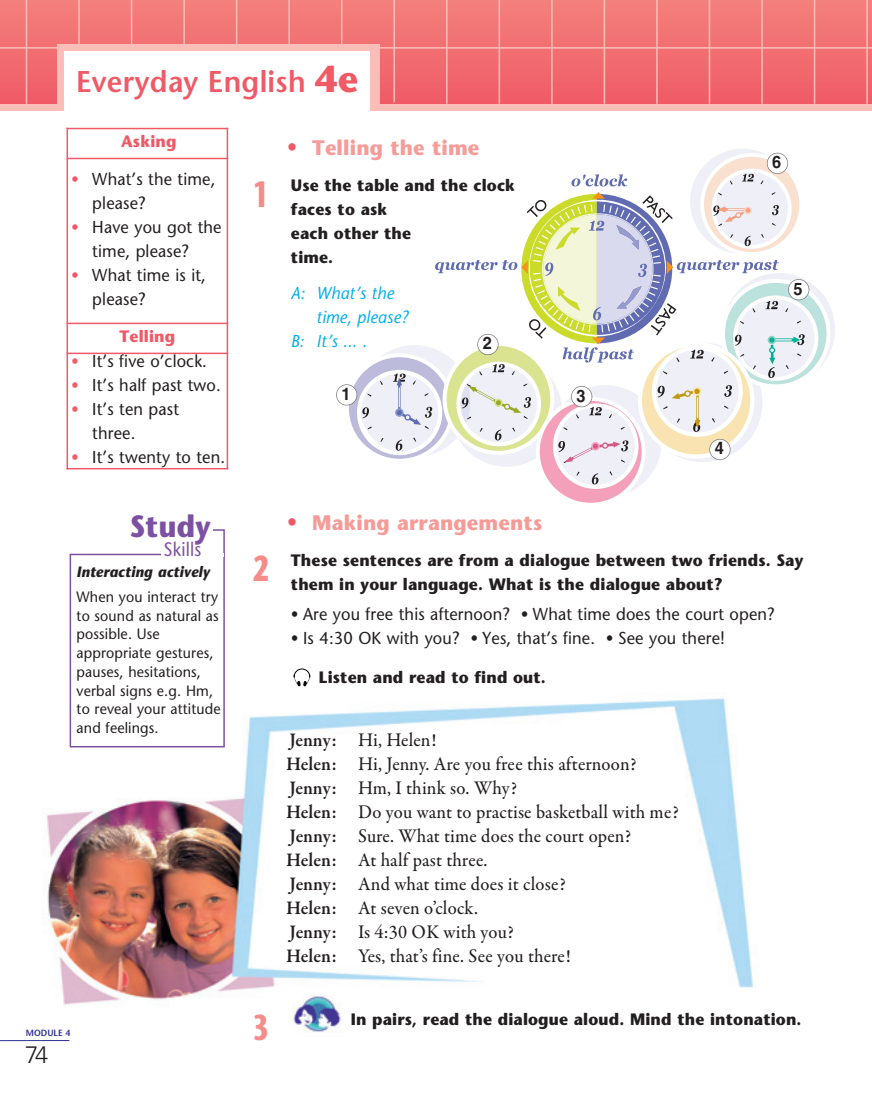
<style>
.page{position:relative;width:872px;height:1106px;background:#fff}
.page>*{position:absolute;margin:0;border:0;box-sizing:border-box;transform-origin:0 0}
.t1{font:700 36px "Stone Sans Std";color:#f48c8a;scale:.7 1}
.t2{font:700 30.75px "Stone Sans Std";letter-spacing:.01em;color:#7c51a1;scale:.9 1}
.t3{font:600 30px "Stone Sans Std";letter-spacing:.01em;color:#f05a67;scale:.95 1}
.t4{font:300 24px "Univers LT Std";color:#231f20}
.t5{font:700 21px "Stone Sans Std";letter-spacing:.01em;color:#f69b97;scale:.95 1}
.t6{font:500 19.5px/24px "Garamond Premr Pro";letter-spacing:.01em;color:#231f20;scale:.95 1}
.t7{font:500 19.5px "Stone Sans Std";letter-spacing:.01em;color:#7c51a1;scale:.9 1}
.t8{font:500 17.25px/24px "Stone Sans Std";letter-spacing:.01em;color:#231f20;scale:.95 1}
.t9{font:italic 500 17.25px "Stone Sans Std";letter-spacing:.01em;color:#00aeef;scale:.95 1}
.t10{font:700 17.25px "Helvetica LT Std";color:#231f20;scale:.95 1}
.t11{font:700 16.5px/24px "Stone Sans Std";letter-spacing:.01em;color:#231f20;scale:.95 1}
.t12{font:700 16.5px "Stone Sans Std";letter-spacing:.01em;color:#f05a67;scale:.95 1}
.t13{font:500 15px/18.8px "Stone Sans Std";letter-spacing:.01em;color:#231f20;scale:.95 1}
.t14{font:italic 700 15px "Stone Sans Std";letter-spacing:.01em;color:#231f20;scale:.95 1}
.t15{font:600 9px "Stone Sans Std";letter-spacing:.01em;color:#2e3092;scale:.95 1}
.s1{font-weight:700;font-size:37.5px}
.s2{font-family:"Helvetica LT Std";font-weight:900;font-size:16.5px;color:#f05a67}
.s3{font-family:"Helvetica LT Std";font-weight:900;font-size:22.5px;color:#f05a67}
.s4{font-family:"Helvetica LT Std";font-weight:900;font-size:16.5px}
.s5{font-weight:600}
</style>
<div class="page">
<img style="left:1px;top:238px;width:752px;height:804px">
<div style="left:265px;top:122px;width:594px;height:383px;background:#fff"></div>
<svg style="left:349px;top:153px;width:486px;height:350px"></svg>
<hr style="left:67px;top:128px;width:1px;height:341px;background:#f05a67">
<hr style="left:227px;top:128px;width:1px;height:341px;background:#f05a67">
<hr style="left:67px;top:128px;width:161px;height:1px;background:#f05a67">
<hr style="left:67px;top:158px;width:161px;height:1px;background:#f05a67">
<hr style="left:67px;top:323px;width:161px;height:1px;background:#f05a67">
<hr style="left:67px;top:353px;width:161px;height:1px;background:#f05a67">
<hr style="left:67px;top:468px;width:161px;height:1px;background:#f05a67">
<div style="left:789px;top:280px;width:19px;height:20px;background:#fff;border-radius:50%"></div>
<div style="left:788px;top:279px;width:21px;height:21px;border:2px solid #808285;border-radius:50%"></div>
<div style="left:767px;top:153px;width:20px;height:20px;background:#fff;border-radius:50%"></div>
<div style="left:767px;top:153px;width:21px;height:21px;border:2px solid #808285;border-radius:50%"></div>
<div style="left:337px;top:385px;width:20px;height:20px;background:#fff;border-radius:50%"></div>
<div style="left:336px;top:384px;width:21px;height:22px;border:2px solid #808285;border-radius:50%"></div>
<div style="left:478px;top:335px;width:20px;height:19px;background:#fff;border-radius:50%"></div>
<div style="left:477px;top:334px;width:21px;height:21px;border:2px solid #808285;border-radius:50%"></div>
<div style="left:572px;top:387px;width:19px;height:20px;background:#fff;border-radius:50%"></div>
<div style="left:571px;top:386px;width:21px;height:21px;border:2px solid #808285;border-radius:50%"></div>
<div style="left:710px;top:440px;width:20px;height:19px;background:#fff;border-radius:50%"></div>
<div style="left:709px;top:439px;width:21px;height:21px;border:2px solid #808285;border-radius:50%"></div>
<div style="left:70px;top:554px;width:155px;height:193px;border:2px solid #7c51a1"></div>
<div style="left:201px;top:529px;width:24px;height:26px;border:2px solid #7c51a1"></div>
<div style="left:201px;top:529px;width:12px;height:27px;background:#fff"></div>
<hr style="left:161px;top:553px;width:62px;height:3px;background:#fff">
<div style="left:0;top:39px;width:872px;height:72px;background:#f9beb7"></div>
<div style="left:0;top:0;width:872px;height:103px;background:linear-gradient(to bottom,#f3817d,#f05c68)"></div>
<hr style="left:26px;top:0;width:1px;height:104px;background:#f9beb7">
<hr style="left:131px;top:0;width:1px;height:104px;background:#f9beb7">
<hr style="left:183px;top:0;width:2px;height:104px;background:#f9beb7">
<hr style="left:236px;top:0;width:1px;height:104px;background:#f9beb7">
<hr style="left:288px;top:0;width:2px;height:104px;background:#f9beb7">
<hr style="left:341px;top:0;width:1px;height:104px;background:#f9beb7">
<hr style="left:446px;top:0;width:1px;height:104px;background:#f9beb7">
<hr style="left:498px;top:0;width:2px;height:104px;background:#f9beb7">
<hr style="left:551px;top:0;width:1px;height:104px;background:#f9beb7">
<hr style="left:604px;top:0;width:1px;height:104px;background:#f9beb7">
<hr style="left:656px;top:0;width:2px;height:104px;background:#f9beb7">
<hr style="left:709px;top:0;width:1px;height:104px;background:#f9beb7">
<hr style="left:761px;top:0;width:2px;height:104px;background:#f9beb7">
<hr style="left:814px;top:0;width:1px;height:104px;background:#f9beb7">
<hr style="left:866px;top:0;width:2px;height:104px;background:#f9beb7">
<hr style="left:78px;top:0;width:2px;height:104px;background:#f9beb7">
<hr style="left:0;top:47px;width:872px;height:2px;background:#f9beb7">
<hr style="left:393px;top:0;width:2px;height:102px;background:#f9beb7">
<div style="left:58px;top:45px;width:322px;height:61px;background:#f9beb7"></div>
<div style="left:65px;top:52px;width:305px;height:61px;background:#fff"></div>
<hr style="left:0;top:1040px;width:69px;height:1px;background:#2e3092">
<svg style="left:292px;top:668px;width:20px;height:19px"></svg>
<svg style="left:293px;top:669px;width:17px;height:17px"></svg>
<img style="left:292px;top:994px;width:50px;height:39px">
<h3 class="t3" style="left:76px;top:70px;width:298px">Everyday English <span class="s1">4e</span></h3>
<p class="t12" style="left:121px;top:135px;width:60px">Asking</p>
<p class="t8" style="left:92px;top:169px;width:131px;text-indent:-21px"><span class="s2">•</span> What’s the time, please?</p>
<p class="t8" style="left:92px;top:217px;width:138px;text-indent:-21px"><span class="s2">•</span> Have you got the time, please?</p>
<p class="t8" style="left:92px;top:265px;width:121px;text-indent:-21px"><span class="s2">•</span> What time is it, please?</p>
<p class="t12" style="left:119px;top:330px;width:60px">Telling</p>
<p class="t8" style="left:71px;top:351px;width:145px"><span class="s2">•</span> It’s five o’clock.</p>
<p class="t8" style="left:71px;top:375px;width:159px"><span class="s2">•</span> It’s half past two.</p>
<p class="t8" style="left:92px;top:399px;width:93px;text-indent:-21px"><span class="s2">•</span> It’s ten past three.</p>
<p class="t8" style="left:71px;top:447px;width:164px"><span class="s2">•</span> It’s twenty to ten.</p>
<p class="t5" style="left:287px;top:140px;width:204px"><span class="s3">•</span> Telling the time</p>
<h1 class="t1" style="left:253px;top:180px;width:24px">1</h1>
<p class="t11" style="left:291px;top:175px;width:237px">Use the table and the clock faces to ask<br>each other the<br>time.</p>
<p class="t9" style="left:291px;top:287px;width:110px">A: What’s the</p>
<p class="t9" style="left:316px;top:311px;width:99px">time, please?</p>
<p class="t9" style="left:291px;top:335px;width:82px">B: It’s ... .</p>
<p class="t10" style="left:483px;top:337px;width:11px">2</p>
<p class="t10" style="left:342px;top:387px;width:11px">1</p>
<p class="t10" style="left:576px;top:389px;width:11px">3</p>
<p class="t10" style="left:772px;top:156px;width:11px">6</p>
<p class="t10" style="left:793px;top:282px;width:11px">5</p>
<p class="t10" style="left:715px;top:442px;width:11px">4</p>
<h2 class="t2" style="left:130px;top:514px;width:91px">Study</h2>
<p class="t7" style="left:164px;top:542px;width:43px">Skills</p>
<p class="t14" style="left:77px;top:566px;width:142px">Interacting actively</p>
<p class="t13" style="left:77px;top:589px;width:153px">When you interact try to sound as natural as possible. Use appropriate gestures, pauses, hesitations, verbal signs e.g. Hm, to reveal your attitude and feelings.</p>
<p class="t15" style="left:26px;top:1029px;width:49px">MODULE 4</p>
<p class="t4" style="left:25px;top:1046px;width:25px">74</p>
<p class="t5" style="left:287px;top:514px;width:270px"><span class="s3">•</span> Making arrangements</p>
<h1 class="t1" style="left:253px;top:554px;width:24px">2</h1>
<p class="t11" style="left:291px;top:550px;width:541px">These sentences are from a dialogue between two friends. Say them in your language. What is the dialogue about?</p>
<p class="t8" style="left:291px;top:603px;width:511px"><span class="s4">•</span> Are you free this afternoon? <span class="s4">•</span> What time does the court open?</p>
<p class="t8" style="left:291px;top:627px;width:458px"><span class="s4">•</span> Is 4:30 OK with you? <span class="s4">•</span> Yes, that’s fine. <span class="s4">•</span> See you there!</p>
<p class="t11" style="left:319px;top:667px;width:240px">Listen and read to find out.</p>
<p class="t6" style="left:286px;top:730px;width:415px"><span class="s5">Jenny:</span> Hi, Helen!<br><span class="s5">Helen:</span> Hi, Jenny. Are you free this afternoon?<br><span class="s5">Jenny:</span> Hm, I think so. Why?<br><span class="s5">Helen:</span> Do you want to practise basketball with me?<br><span class="s5">Jenny:</span> Sure. What time does the court open?<br><span class="s5">Helen:</span> At half past three.<br><span class="s5">Jenny:</span> And what time does it close?<br><span class="s5">Helen:</span> At seven o’clock.<br><span class="s5">Jenny:</span> Is 4:30 OK with you?<br><span class="s5">Helen:</span> Yes, that’s fine. See you there!</p>
<h1 class="t1" style="left:253px;top:1014px;width:24px">3</h1>
<p class="t11" style="left:351px;top:1009px;width:476px">In pairs, read the dialogue aloud. Mind the intonation.</p>
</div>
